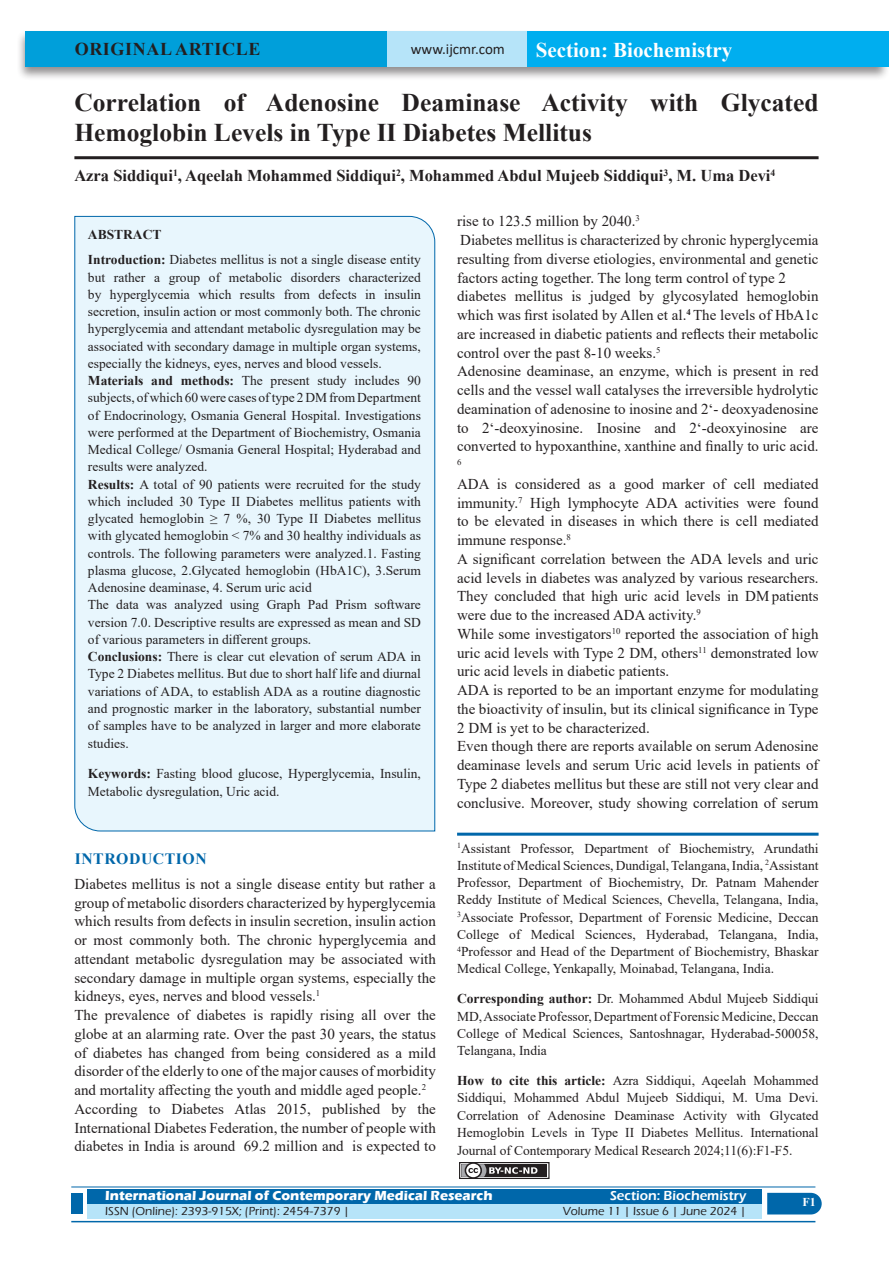
<style>
.page{position:relative;width:893px;height:1263px;background:#fff}
.page>*{position:absolute;margin:0;border:0;box-sizing:border-box;transform-origin:0 0}
.A_Title_New{font:700 25.5px/30px "Times New Roman";color:#231f20}
.t1{font:700 21px "Times New Roman";color:#fff}
.AT_new{font:700 18px "Times New Roman";letter-spacing:.035em;color:#231f20}
.AU-New{font:700 16.5px "Times New Roman";color:#231f20}
.t2{font:700 15.75px "Times New Roman";letter-spacing:.035em;color:#0067aa}
.TX_New{font:15px/18.8px "Times New Roman";color:#231f20;text-align:justify}
.t3{font:15px "Calibri";color:#231f20}
.ABS_TEXT_New{font:13.5px/17.2px "Times New Roman";color:#231f20;text-align:justify}
.Affi_New{font:13.5px/17.2px "Times New Roman";color:#231f20;text-align:justify}
.HTC_new{font:13.5px/17.4px "Times New Roman";letter-spacing:-.005em;color:#231f20;text-align:justify}
.Corresponding{font:13.5px/17.2px "Times New Roman";color:#231f20;text-align:justify}
.Keyword_New{font:13.5px/18px "Times New Roman";color:#231f20}
.t4{font:700 13.5px "Eras ITC";color:#fff}
.t5{font:600 13.5px "Eras ITC";color:#fff}
.ABS_new{font:700 13.5px "Times New Roman";color:#231f20}
.t6{font:500 12px "Eras ITC";color:#231f20}
.t7{font:700 12px "Times New Roman";color:#fff}
.TX_New-2{font:8.7px "Times New Roman";color:#231f20}
.s1{font-weight:700}
</style>
<div class="page">
<div style="left:16px;top:29px;width:875px;height:52px;background:#231f20;opacity:.5"></div>
<div style="left:25px;top:31px;width:858px;height:35px;background:#b6e4f9"></div>
<div style="left:25px;top:31px;width:362px;height:35px;background:#009fda"></div>
<div style="left:527px;top:31px;width:361px;height:35px;background:#00aeef"></div>
<div style="left:459px;top:1162px;width:91px;height:17px;border:1px solid #231f20"></div>
<div style="left:461px;top:1164px;width:86px;height:13px;background:#231f20"></div>
<svg style="left:461px;top:1162px;width:76px;height:17px"></svg>
<div style="left:87px;top:1189px;width:674px;height:15px;background:#0067aa"></div>
<div style="left:87px;top:1204px;width:674px;height:15px;background:#b6e4f9"></div>
<svg style="left:767px;top:1193px;width:55px;height:21px"></svg>
<hr style="left:71px;top:1186px;width:744px;height:1px;background:#0067aa">
<hr style="left:71px;top:1221px;width:744px;height:1px;background:#0067aa">
<div style="left:71px;top:1193px;width:12px;height:21px;background:#0067aa"></div>
<hr style="left:74px;top:156px;width:745px;height:3px;background:#231f20">
<div style="left:74px;top:216px;width:361px;height:616px;background:#e8f6fd"></div>
<hr style="left:457px;top:833px;width:362px;height:3px;background:#0067aa">
<p class="AT_new" style="left:75px;top:36px;width:187px">ORIGINAL ARTICLE</p>
<p class="t3" style="left:411px;top:39px;width:96px">www.ijcmr.com</p>
<h2 class="t1" style="left:536px;top:35px;width:198px">Section: Biochemistry</h2>
<p class="A_Title_New" style="left:74px;top:87px;width:746px">Correlation of Adenosine Deaminase Activity with Glycated<br>Hemoglobin Levels in Type II Diabetes Mellitus</p>
<p class="AU-New" style="left:74px;top:164px;width:702px">Azra Siddiqui<sup>1</sup>, Aqeelah Mohammed Siddiqui<sup>2</sup>, Mohammed Abdul Mujeeb Siddiqui<sup>3</sup>, M. Uma Devi<sup>4</sup></p>
<p class="ABS_new" style="left:88px;top:224px;width:75px">ABSTRACT</p>
<p class="ABS_TEXT_New" style="left:88px;top:251px;width:335px"><span class="s1">Introduction:</span> Diabetes mellitus is not a single disease entity but rather a group of metabolic disorders characterized by hyperglycemia which results from defects in insulin secretion, insulin action or most commonly both. The chronic hyperglycemia and attendant metabolic dysregulation may be associated with secondary damage in multiple organ systems, especially the kidneys, eyes, nerves and blood vessels.</p>
<p class="ABS_TEXT_New" style="left:88px;top:372px;width:335px"><span class="s1">Materials and methods:</span> The present study includes 90 subjects, of which 60 were cases of type 2 DM from Department of Endocrinology, Osmania General Hospital. Investigations were performed at the Department of Biochemistry, Osmania Medical College/ Osmania General Hospital; Hyderabad and results were analyzed.</p>
<p class="ABS_TEXT_New" style="left:88px;top:475px;width:335px"><span class="s1">Results:</span> A total of 90 patients were recruited for the study which included 30 Type II Diabetes mellitus patients with glycated hemoglobin ≥ 7 %, 30 Type II Diabetes mellitus with glycated hemoglobin &lt; 7% and 30 healthy individuals as controls. The following parameters were analyzed.1. Fasting plasma glucose, 2.Glycated hemoglobin (HbA1C), 3.Serum Adenosine deaminase, 4. Serum uric acid</p>
<p class="ABS_TEXT_New" style="left:88px;top:596px;width:334px">The data was analyzed using Graph Pad Prism software version 7.0. Descriptive results are expressed as mean and SD of various parameters in different groups.</p>
<p class="ABS_TEXT_New" style="left:88px;top:648px;width:335px"><span class="s1">Conclusions:</span> There is clear cut elevation of serum ADA in Type 2 Diabetes mellitus. But due to short half life and diurnal variations of ADA, to establish ADA as a routine diagnostic and prognostic marker in the laboratory, substantial number of samples have to be analyzed in larger and more elaborate studies.</p>
<p class="Keyword_New" style="left:88px;top:764px;width:335px"><span class="s1">Keywords:</span> Fasting blood glucose, Hyperglycemia, Insulin,<br>Metabolic dysregulation, Uric acid.</p>
<h1 class="t2" style="left:75px;top:847px;width:134px">INTRODUCTION</h1>
<p class="TX_New" style="left:74px;top:874px;width:363px">Diabetes mellitus is not a single disease entity but rather a group of metabolic disorders characterized by hyperglycemia which results from defects in insulin secretion, insulin action or most commonly both. The chronic hyperglycemia and attendant metabolic dysregulation may be associated with secondary damage in multiple organ systems, especially the kidneys, eyes, nerves and blood vessels.<sup>1</sup></p>
<p class="TX_New" style="left:74px;top:1005px;width:363px">The prevalence of diabetes is rapidly rising all over the globe at an alarming rate. Over the past 30 years, the status of diabetes has changed from being considered as a mild disorder of the elderly to one of the major causes of morbidity and mortality affecting the youth and middle aged people.<sup>2</sup></p>
<p class="TX_New" style="left:74px;top:1099px;width:363px">According to Diabetes Atlas 2015, published by the International Diabetes Federation, the number of people with diabetes in India is around 69.2 million and is expected to</p>
<p class="TX_New" style="left:457px;top:212px;width:184px">rise to 123.5 million by 2040.<sup>3</sup></p>
<p class="TX_New" style="left:457px;top:230px;width:363px">Diabetes mellitus is characterized by chronic hyperglycemia resulting from diverse etiologies, environmental and genetic factors acting together. The long term control of type 2</p>
<p class="TX_New" style="left:457px;top:287px;width:363px">diabetes mellitus is judged by glycosylated hemoglobin which was first isolated by Allen et al.<sup>4</sup> The levels of HbA1c are increased in diabetic patients and reflects their metabolic control over the past 8-10 weeks.<sup>5</sup></p>
<p class="TX_New" style="left:457px;top:362px;width:363px">Adenosine deaminase, an enzyme, which is present in red cells and the vessel wall catalyses the irreversible hydrolytic deamination of adenosine to inosine and 2‘- deoxyadenosine to 2‘-deoxyinosine. Inosine and 2‘-deoxyinosine are converted to hypoxanthine, xanthine and finally to uric acid.</p>
<p class="TX_New-2" style="left:457px;top:456px;width:6px">6</p>
<p class="TX_New" style="left:457px;top:474px;width:363px">ADA is considered as a good marker of cell mediated immunity.<sup>7</sup> High lymphocyte ADA activities were found to be elevated in diseases in which there is cell mediated immune response.<sup>8</sup></p>
<p class="TX_New" style="left:457px;top:549px;width:363px">A significant correlation between the ADA levels and uric acid levels in diabetes was analyzed by various researchers.<br>They concluded that high uric acid levels in DM patients were due to the increased ADA activity.<sup>9</sup></p>
<p class="TX_New" style="left:457px;top:624px;width:363px">While some investigators<sup>10</sup> reported the association of high uric acid levels with Type 2 DM, others<sup>11</sup> demonstrated low uric acid levels in diabetic patients.</p>
<p class="TX_New" style="left:457px;top:680px;width:363px">ADA is reported to be an important enzyme for modulating the bioactivity of insulin, but its clinical significance in Type 2 DM is yet to be characterized.</p>
<p class="TX_New" style="left:457px;top:737px;width:363px">Even though there are reports available on serum Adenosine deaminase levels and serum Uric acid levels in patients of Type 2 diabetes mellitus but these are still not very clear and conclusive. Moreover, study showing correlation of serum</p>
<p class="Affi_New" style="left:457px;top:839px;width:363px"><sup>1</sup>Assistant Professor, Department of Biochemistry, Arundathi Institute of Medical Sciences, Dundigal, Telangana, India, <sup>2</sup>Assistant Professor, Department of Biochemistry, Dr. Patnam Mahender Reddy Institute of Medical Sciences, Chevella, Telangana, India, <sup>3</sup>Associate Professor, Department of Forensic Medicine, Deccan College of Medical Sciences, Hyderabad, Telangana, India, <sup>4</sup>Professor and Head of the Department of Biochemistry, Bhaskar Medical College, Yenkapally, Moinabad, Telangana, India.</p>
<p class="Corresponding" style="left:457px;top:990px;width:363px"><span class="s1">Corresponding author:</span> Dr. Mohammed Abdul Mujeeb Siddiqui MD, Associate Professor, Department of Forensic Medicine, Deccan College of Medical Sciences, Santoshnagar, Hyderabad-500058, Telangana, India</p>
<p class="HTC_new" style="left:457px;top:1071px;width:363px"><span class="s1">How to cite this article:</span> Azra Siddiqui, Aqeelah Mohammed Siddiqui, Mohammed Abdul Mujeeb Siddiqui, M. Uma Devi.<br>Correlation of Adenosine Deaminase Activity with Glycated Hemoglobin Levels in Type II Diabetes Mellitus. International Journal of Contemporary Medical Research 2024;11(6):F1-F5.</p>
<p class="t4" style="left:105px;top:1188px;width:389px">International Journal of Contemporary Medical Research</p>
<p class="t5" style="left:610px;top:1188px;width:138px">Section: Biochemistry</p>
<p class="t6" style="left:105px;top:1204px;width:246px">ISSN (Online): 2393-915X; (Print): 2454-7379 |</p>
<p class="t6" style="left:563px;top:1204px;width:185px">Volume 11 | Issue 6 | June 2024 |</p>
<p class="t7" style="left:802px;top:1194px;width:15px">F1</p>
</div>
